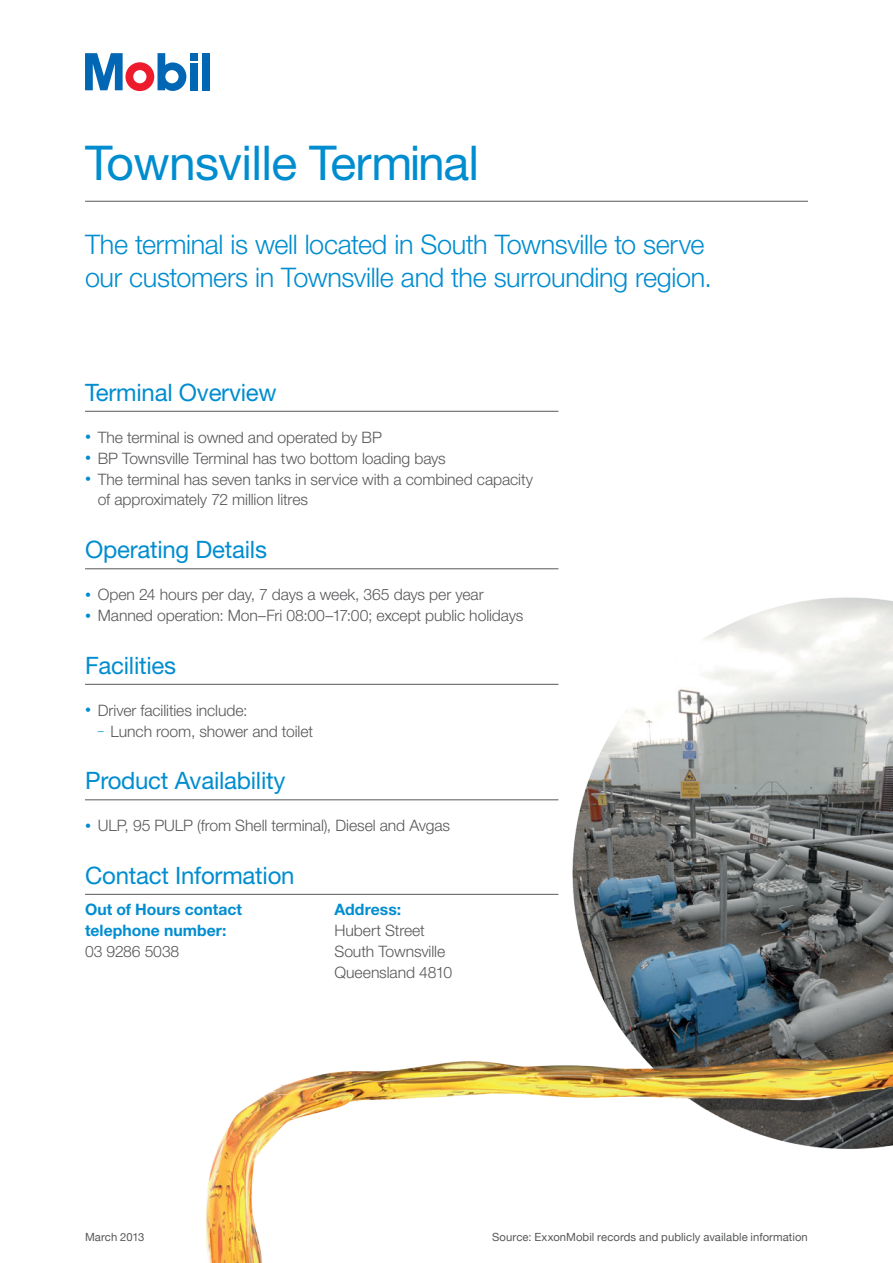
<style>
.page{position:relative;width:893px;height:1263px;background:#fff}
.page>*{position:absolute;margin:0;border:0;box-sizing:border-box;transform-origin:0 0}
.t1{font:48px "Helvetica Neue";letter-spacing:-.015em;color:#008dd0}
.Intro{font:300 27px/33px "Helvetica Neue";letter-spacing:-.015em;color:#008dd0}
.Subhead{font:24px "Helvetica Neue";letter-spacing:-.01em;color:#008dd0}
.Bullets_-_no_spacing{font:300 15.75px/20.7px "Helvetica Neue";letter-spacing:-.005em;color:#57585a}
.Body_text{font:300 15.75px/21px "Helvetica Neue";letter-spacing:-.005em;color:#57585a}
.Header_body{font:700 15.75px/21px "Helvetica Neue";letter-spacing:.005em;color:#008dd0}
.Dashed_bullets_L2_no{font:300 15.75px "Helvetica Neue";letter-spacing:-.005em;color:#57585a}
.t2{font:11.25px "Helvetica Neue";letter-spacing:.005em;color:#57585a}
.s1{font-size:12px;color:#008dd0}
</style>
<div class="page">
<div style="left:190px;top:53px;width:7px;height:7px;background:#0166b3"></div>
<div style="left:190px;top:63px;width:7px;height:27px;background:#0166b3"></div>
<div style="left:202px;top:53px;width:7px;height:37px;background:#0166b3"></div>
<svg style="left:85px;top:53px;width:101px;height:38px"></svg>
<hr style="left:85px;top:201px;width:723px;height:1px;background:#57585a">
<hr style="left:85px;top:411px;width:473px;height:1px;background:#57585a">
<hr style="left:85px;top:568px;width:473px;height:1px;background:#57585a">
<hr style="left:85px;top:684px;width:473px;height:1px;background:#57585a">
<hr style="left:85px;top:799px;width:473px;height:1px;background:#57585a">
<hr style="left:85px;top:894px;width:473px;height:1px;background:#57585a">
<img style="left:180px;top:568px;width:713px;height:695px">
<p class="t1" style="left:85px;top:134px;width:396px">Townsville Terminal</p>
<p class="Intro" style="left:85px;top:227px;width:628px">The terminal is well located in South Townsville to serve our customers in Townsville and the surrounding region.</p>
<p class="Subhead" style="left:85px;top:378px;width:193px">Terminal Overview</p>
<p class="Bullets_-_no_spacing" style="left:85px;top:426px;width:298px"><span class="s1">•</span> The terminal is owned and operated by BP</p>
<p class="Bullets_-_no_spacing" style="left:85px;top:447px;width:362px"><span class="s1">•</span> BP Townsville Terminal has two bottom loading bays</p>
<p class="Bullets_-_no_spacing" style="left:98px;top:468px;width:437px;text-indent:-13px"><span class="s1">•</span> The terminal has seven tanks in service with a combined capacity of approximately 72 million litres</p>
<p class="Subhead" style="left:85px;top:535px;width:183px">Operating Details</p>
<p class="Bullets_-_no_spacing" style="left:85px;top:584px;width:400px"><span class="s1">•</span> Open 24 hours per day, 7 days a week, 365 days per year</p>
<p class="Bullets_-_no_spacing" style="left:85px;top:605px;width:440px"><span class="s1">•</span> Manned operation: Mon–Fri 08:00–17:00; except public holidays</p>
<p class="Subhead" style="left:85px;top:651px;width:93px">Facilities</p>
<p class="Bullets_-_no_spacing" style="left:85px;top:699px;width:164px"><span class="s1">•</span> Driver facilities include:</p>
<p class="Dashed_bullets_L2_no" style="left:98px;top:721px;width:217px"><span class="s1">–</span> Lunch room, shower and toilet</p>
<p class="Subhead" style="left:85px;top:766px;width:202px">Product Availability</p>
<p class="Bullets_-_no_spacing" style="left:85px;top:815px;width:367px"><span class="s1">•</span> ULP, 95 PULP (from Shell terminal), Diesel and Avgas</p>
<p class="Subhead" style="left:85px;top:861px;width:211px">Contact Information</p>
<p class="Header_body" style="left:85px;top:899px;width:159px">Out of Hours contact telephone number:</p>
<p class="Body_text" style="left:85px;top:941px;width:96px">03 9286 5038</p>
<p class="Header_body" style="left:334px;top:899px;width:68px">Address:</p>
<p class="Body_text" style="left:334px;top:920px;width:119px">Hubert Street<br>South Townsville<br>Queensland 4810</p>
<p class="t2" style="left:85px;top:1230px;width:61px">March 2013</p>
<p class="t2" style="left:492px;top:1230px;width:317px">Source: ExxonMobil records and publicly available information</p>
</div>
